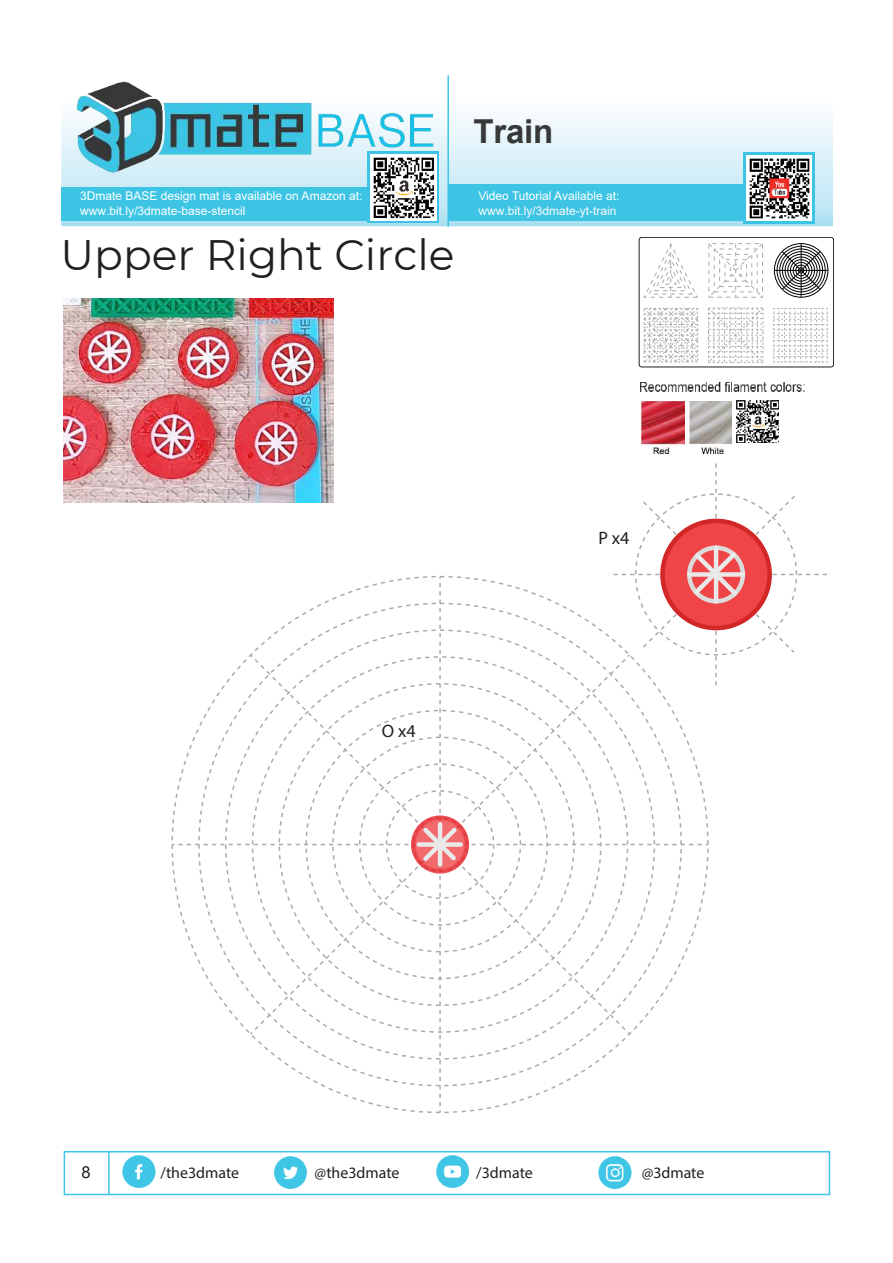
<style>
.page{position:relative;width:893px;height:1263px;background:#fff}
.page>*{position:absolute;margin:0;border:0;box-sizing:border-box;transform-origin:0 0}
.t1{font:42.45px "Montserrat";color:#221f1f}
.t2{font:700 33px "Arial";letter-spacing:-.005em;color:#373838}
.t3{font:18px "Myriad Pro";color:#221f1f}
.t4{font:16.5px "Arial";color:#221f1f}
.t5{font:15.9px "Myriad Pro";color:#221f1f}
.t6{font:12px/14.4px "Arial";color:#fff}
.t7{font:12px "Arial";color:#fbfbfb}
</style>
<div class="page">
<svg style="left:639px;top:237px;width:195px;height:130px"></svg>
<img style="left:61px;top:117px;width:772px;height:109px">
<div style="left:367px;top:152px;width:72px;height:71px;background:#3dc4e5"></div>
<svg style="left:743px;top:153px;width:71px;height:71px"></svg>
<div style="left:61px;top:188px;width:358px;height:33px;background:#3dc4e5"></div>
<div style="left:449px;top:185px;width:356px;height:36px;background:#3dc4e5"></div>
<hr style="left:447px;top:75px;width:2px;height:152px;background:#3dc4e5">
<img style="left:64px;top:75px;width:384px;height:103px">
<img style="left:371px;top:155px;width:66px;height:66px">
<div style="left:64px;top:1151px;width:766px;height:44px;border:2px solid #3ec4e5"></div>
<img style="left:123px;top:1155px;width:32px;height:32px">
<img style="left:599px;top:1156px;width:32px;height:32px">
<img style="left:436px;top:1155px;width:32px;height:32px">
<img style="left:274px;top:1156px;width:32px;height:32px">
<hr style="left:108px;top:1152px;width:2px;height:42px;background:#3ec4e5">
<svg style="left:172px;top:463px;width:655px;height:649px"></svg>
<img style="left:746px;top:155px;width:65px;height:66px">
<img style="left:640px;top:383px;width:164px;height:8px">
<img style="left:642px;top:401px;width:43px;height:53px">
<img style="left:689px;top:401px;width:43px;height:53px">
<img style="left:737px;top:401px;width:42px;height:42px">
<img style="left:64px;top:298px;width:270px;height:204px">
<h2 class="t2" style="left:473px;top:119px;width:81px">Train</h2>
<p class="t6" style="left:80px;top:190px;width:284px">3Dmate BASE design mat is available on Amazon at: www.bit.ly/3dmate-base-stencil</p>
<p class="t6" style="left:478px;top:190px;width:143px">Video Tutorial Available at:</p>
<p class="t7" style="left:478px;top:206px;width:140px">www.bit.ly/3dmate-yt-train</p>
<h1 class="t1" style="left:61px;top:239px;width:395px">Upper Right Circle</h1>
<h3 class="t3" style="left:382px;top:724px;width:35px">O x4</h3>
<h3 class="t3" style="left:598px;top:531px;width:32px">P x4</h3>
<h3 class="t4" style="left:82px;top:1166px;width:11px">8</h3>
<h3 class="t5" style="left:161px;top:1167px;width:80px">/the3dmate</h3>
<h3 class="t5" style="left:315px;top:1167px;width:86px">@the3dmate</h3>
<h3 class="t5" style="left:476px;top:1167px;width:58px">/3dmate</h3>
<h3 class="t5" style="left:642px;top:1167px;width:64px">@3dmate</h3>
</div>
